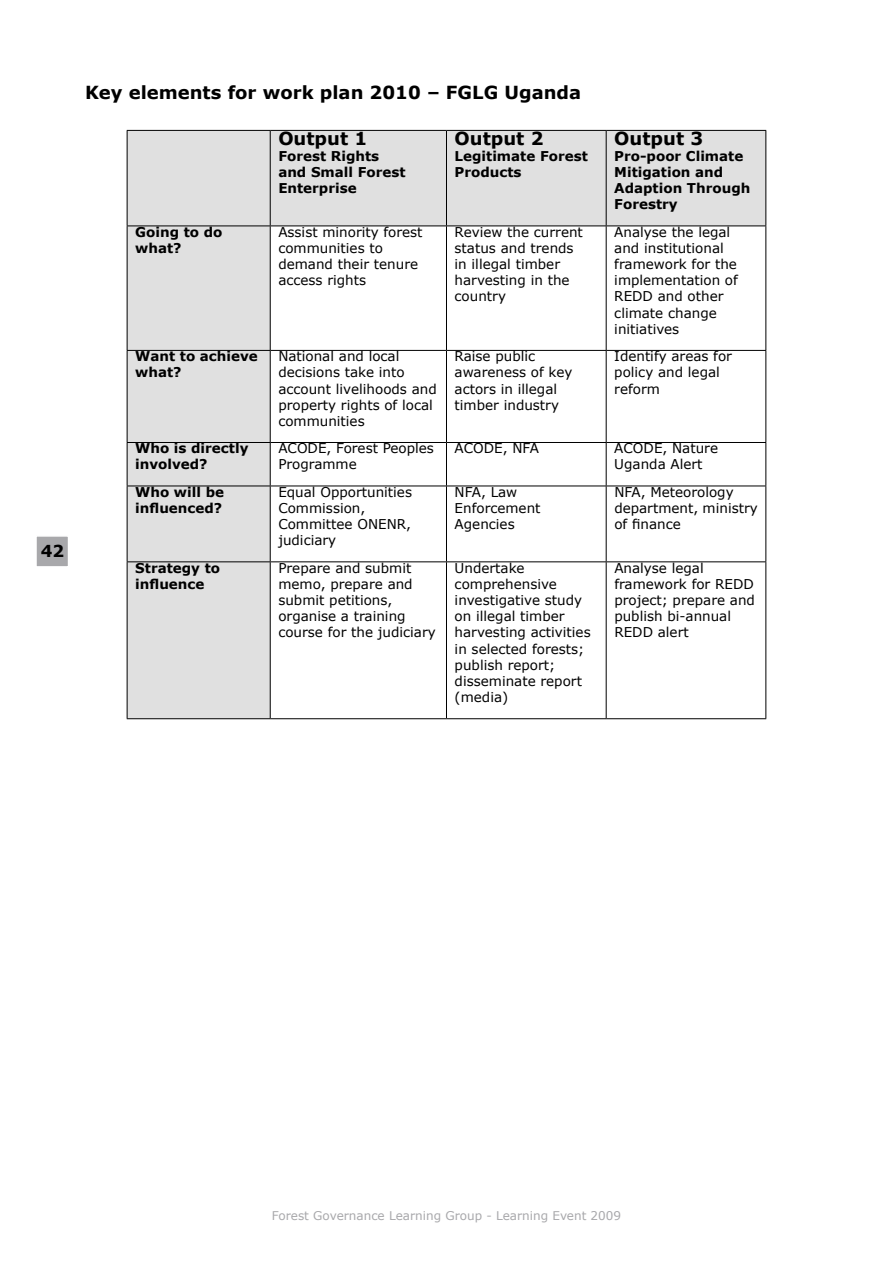
<style>
.page{position:relative;width:893px;height:1263px;background:#fff}
.page>*{position:absolute;margin:0;border:0;box-sizing:border-box;transform-origin:0 0}
.t1{font:700 18px "Verdana";color:#000}
.t2{font:700 16.5px "Verdana";color:#000}
.t3{font:13.5px/16.2px "Verdana";color:#000}
.t4{font:700 13.5px/16.2px "Verdana";color:#000}
.t5{font:12px "Verdana";color:#a8a8ab}
</style>
<div class="page">
<div style="left:35px;top:535px;width:34px;height:33px;background:#a8a8ab;border:2px solid #fff"></div>
<svg style="left:128px;top:131px;width:637px;height:587px"></svg>
<hr style="left:127px;top:130px;width:143px;height:1px;background:#000">
<hr style="left:127px;top:131px;width:1px;height:95px;background:#000">
<hr style="left:270px;top:130px;width:176px;height:1px;background:#000">
<hr style="left:270px;top:131px;width:1px;height:95px;background:#000">
<hr style="left:446px;top:130px;width:160px;height:1px;background:#000">
<hr style="left:446px;top:131px;width:1px;height:95px;background:#000">
<hr style="left:606px;top:130px;width:160px;height:1px;background:#000">
<hr style="left:606px;top:131px;width:1px;height:95px;background:#000">
<hr style="left:765px;top:131px;width:1px;height:95px;background:#000">
<hr style="left:127px;top:226px;width:1px;height:124px;background:#000">
<hr style="left:270px;top:226px;width:176px;height:1px;background:#000">
<hr style="left:270px;top:226px;width:1px;height:124px;background:#000">
<hr style="left:446px;top:226px;width:160px;height:1px;background:#000">
<hr style="left:446px;top:226px;width:1px;height:124px;background:#000">
<hr style="left:606px;top:226px;width:160px;height:1px;background:#000">
<hr style="left:606px;top:226px;width:1px;height:124px;background:#000">
<hr style="left:765px;top:226px;width:1px;height:124px;background:#000">
<hr style="left:127px;top:350px;width:143px;height:1px;background:#000">
<hr style="left:127px;top:351px;width:1px;height:91px;background:#000">
<hr style="left:270px;top:350px;width:176px;height:1px;background:#000">
<hr style="left:270px;top:351px;width:1px;height:91px;background:#000">
<hr style="left:446px;top:350px;width:160px;height:1px;background:#000">
<hr style="left:446px;top:351px;width:1px;height:91px;background:#000">
<hr style="left:606px;top:350px;width:160px;height:1px;background:#000">
<hr style="left:606px;top:351px;width:1px;height:91px;background:#000">
<hr style="left:765px;top:351px;width:1px;height:91px;background:#000">
<hr style="left:127px;top:442px;width:143px;height:1px;background:#000">
<hr style="left:127px;top:443px;width:1px;height:43px;background:#000">
<hr style="left:270px;top:442px;width:176px;height:1px;background:#000">
<hr style="left:270px;top:443px;width:1px;height:43px;background:#000">
<hr style="left:446px;top:442px;width:160px;height:1px;background:#000">
<hr style="left:446px;top:443px;width:1px;height:43px;background:#000">
<hr style="left:606px;top:442px;width:160px;height:1px;background:#000">
<hr style="left:606px;top:443px;width:1px;height:43px;background:#000">
<hr style="left:765px;top:443px;width:1px;height:43px;background:#000">
<hr style="left:127px;top:486px;width:143px;height:1px;background:#000">
<hr style="left:127px;top:486px;width:1px;height:75px;background:#000">
<hr style="left:270px;top:486px;width:176px;height:1px;background:#000">
<hr style="left:270px;top:486px;width:1px;height:75px;background:#000">
<hr style="left:446px;top:486px;width:160px;height:1px;background:#000">
<hr style="left:446px;top:486px;width:1px;height:75px;background:#000">
<hr style="left:606px;top:486px;width:160px;height:1px;background:#000">
<hr style="left:606px;top:486px;width:1px;height:75px;background:#000">
<hr style="left:765px;top:486px;width:1px;height:75px;background:#000">
<hr style="left:127px;top:561px;width:143px;height:1px;background:#000">
<hr style="left:127px;top:562px;width:1px;height:156px;background:#000">
<hr style="left:270px;top:561px;width:176px;height:1px;background:#000">
<hr style="left:270px;top:562px;width:1px;height:156px;background:#000">
<hr style="left:446px;top:561px;width:160px;height:1px;background:#000">
<hr style="left:446px;top:562px;width:1px;height:156px;background:#000">
<hr style="left:606px;top:561px;width:160px;height:1px;background:#000">
<hr style="left:606px;top:562px;width:1px;height:156px;background:#000">
<hr style="left:765px;top:562px;width:1px;height:156px;background:#000">
<hr style="left:127px;top:718px;width:143px;height:1px;background:#000">
<hr style="left:270px;top:718px;width:176px;height:1px;background:#000">
<hr style="left:446px;top:718px;width:160px;height:1px;background:#000">
<hr style="left:606px;top:718px;width:160px;height:1px;background:#000">
<hr style="left:127px;top:226px;width:143px;height:1px;background:#000">
<p class="t2" style="left:41px;top:540px;width:25px">42</p>
<h1 class="t1" style="left:85px;top:81px;width:498px">Key elements for work plan 2010 – FGLG Uganda</h1>
<h1 class="t1" style="left:278px;top:127px;width:90px">Output 1</h1>
<p class="t4" style="left:278px;top:147px;width:129px">Forest Rights and Small Forest<br>Enterprise</p>
<h1 class="t1" style="left:455px;top:127px;width:90px">Output 2</h1>
<p class="t4" style="left:455px;top:147px;width:135px">Legitimate Forest<br>Products</p>
<h1 class="t1" style="left:614px;top:127px;width:90px">Output 3</h1>
<p class="t4" style="left:614px;top:147px;width:138px">Pro-poor Climate<br>Mitigation and<br>Adaption Through<br>Forestry</p>
<p class="t4" style="left:135px;top:223px;width:89px">Going to do what?</p>
<p class="t3" style="left:278px;top:223px;width:146px">Assist minority forest communities to demand their tenure access rights</p>
<p class="t3" style="left:455px;top:223px;width:130px">Review the current status and trends in illegal timber harvesting in the country</p>
<p class="t3" style="left:614px;top:223px;width:125px">Analyse the legal and institutional framework for the implementation of<br>REDD and other climate change initiatives</p>
<p class="t4" style="left:135px;top:348px;width:124px">Want to achieve what?</p>
<p class="t3" style="left:278px;top:348px;width:160px">National and local decisions take into account livelihoods and property rights of local communities</p>
<p class="t3" style="left:455px;top:348px;width:119px">Raise public awareness of key actors in illegal timber industry</p>
<p class="t3" style="left:614px;top:348px;width:119px">Identify areas for policy and legal reform</p>
<p class="t4" style="left:135px;top:440px;width:115px">Who is directly involved?</p>
<p class="t3" style="left:278px;top:440px;width:157px">ACODE, Forest Peoples<br>Programme</p>
<p class="t3" style="left:455px;top:440px;width:86px">ACODE, NFA</p>
<p class="t3" style="left:614px;top:440px;width:105px">ACODE, Nature<br>Uganda Alert</p>
<p class="t4" style="left:135px;top:483px;width:90px">Who will be influenced?</p>
<p class="t3" style="left:278px;top:483px;width:135px">Equal Opportunities<br>Commission,<br>Committee ONENR, judiciary</p>
<p class="t3" style="left:455px;top:483px;width:87px">NFA, Law<br>Enforcement<br>Agencies</p>
<p class="t3" style="left:614px;top:483px;width:145px">NFA, Meteorology department, ministry of finance</p>
<p class="t4" style="left:135px;top:559px;width:86px">Strategy to influence</p>
<p class="t3" style="left:278px;top:559px;width:159px">Prepare and submit memo, prepare and submit petitions, organise a training course for the judiciary</p>
<p class="t3" style="left:455px;top:559px;width:138px">Undertake comprehensive investigative study on illegal timber harvesting activities in selected forests; publish report; disseminate report (media)</p>
<p class="t3" style="left:614px;top:559px;width:142px">Analyse legal framework for REDD project; prepare and publish bi-annual<br>REDD alert</p>
<p class="t5" style="left:272px;top:1208px;width:351px">Forest Governance Learning Group - Learning Event 2009</p>
</div>
